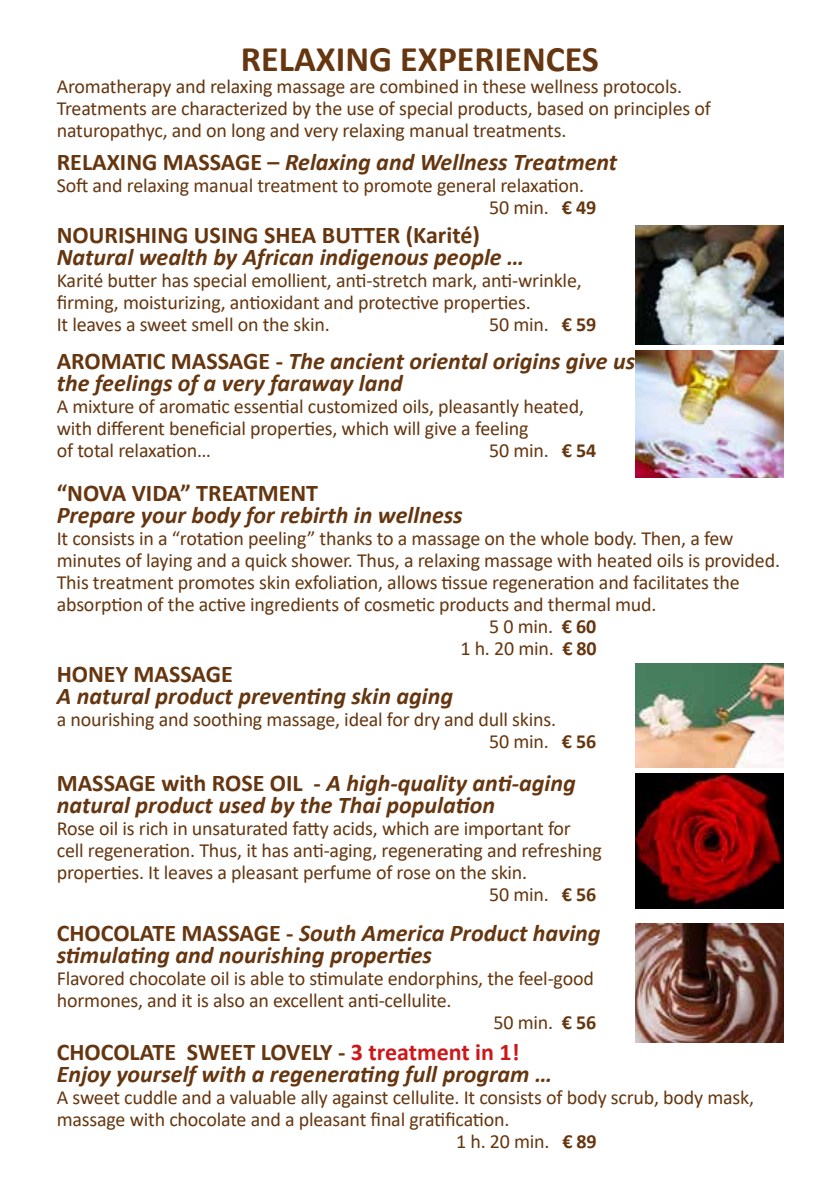
<style>
.page{position:relative;width:840px;height:1191px;background:#fff}
.page>*{position:absolute;margin:0;border:0;box-sizing:border-box;transform-origin:0 0}
.t1{font:700 36px "Calibri";color:#65360f}
.t2{font:italic 700 24px/22px "Calibri";color:#65360f}
.t3{font:700 24px "Calibri";color:#65360f}
.t4{font:20px/22px "Calibri";letter-spacing:-.01em;color:#65360f}
.s1{font-style:normal}
.s2{font-weight:700}
.s3{font-style:normal;color:#cd171a}
</style>
<div class="page">
<img style="left:635px;top:225px;width:147px;height:119px">
<img style="left:635px;top:663px;width:147px;height:104px">
<img style="left:635px;top:350px;width:147px;height:127px">
<img style="left:635px;top:773px;width:147px;height:135px">
<img style="left:635px;top:923px;width:147px;height:119px">
<h1 class="t1" style="left:241px;top:34px;width:359px">RELAXING EXPERIENCES</h1>
<p class="t4" style="left:57px;top:75px;width:655px">Aromatherapy and relaxing massage are combined in these wellness protocols.<br>Treatments are characterized by the use of special products, based on principles of naturopathyc, and on long and very relaxing manual treatments.</p>
<p class="t2" style="left:57px;top:150px;width:561px"><span class="s1">RELAXING MASSAGE –</span> Relaxing and Wellness Treatment</p>
<p class="t4" style="left:489px;top:174px;width:108px;text-indent:-432px">Soft and relaxing manual treatment to promote general relaxation.<br>50 min. <span class="s2">€ 49</span></p>
<p class="t3" style="left:57px;top:218px;width:424px">NOURISHING USING SHEA BUTTER (Karité)</p>
<p class="t2" style="left:57px;top:245px;width:468px">Natural wealth by African indigenous people …</p>
<p class="t4" style="left:57px;top:269px;width:526px">Karité butter has special emollient, anti-stretch mark, anti-wrinkle, firming, moisturizing, antioxidant and protective properties.<br>It leaves a sweet smell on the skin.</p>
<p class="t4" style="left:489px;top:313px;width:108px">50 min. <span class="s2">€ 59</span></p>
<p class="t2" style="left:57px;top:349px;width:579px"><span class="s1">AROMATIC MASSAGE -</span> The ancient oriental origins give us the feelings of a very faraway land</p>
<p class="t4" style="left:57px;top:394px;width:528px">A mixture of aromatic essential customized oils, pleasantly heated, with different beneficial properties, which will give a feeling<br>of total relaxation…</p>
<p class="t4" style="left:489px;top:438px;width:108px">50 min. <span class="s2">€ 54</span></p>
<p class="t3" style="left:57px;top:476px;width:263px">“NOVA VIDA” TREATMENT</p>
<p class="t2" style="left:57px;top:503px;width:407px">Prepare your body for rebirth in wellness</p>
<p class="t4" style="left:57px;top:527px;width:678px">It consists in a “rotation peeling” thanks to a massage on the whole body. Then, a few</p>
<p class="t4" style="left:57px;top:549px;width:724px">minutes of laying and a quick shower. Thus, a relaxing massage with heated oils is provided.</p>
<p class="t4" style="left:57px;top:571px;width:684px">This treatment promotes skin exfoliation, allows tissue regeneration and facilitates the</p>
<p class="t4" style="left:57px;top:593px;width:601px">absorption of the active ingredients of cosmetic products and thermal mud.</p>
<p class="t4" style="left:489px;top:615px;width:108px">5 0 min. <span class="s2">€ 60</span></p>
<p class="t4" style="left:460px;top:637px;width:138px">1 h. 20 min. <span class="s2">€ 80</span></p>
<p class="t3" style="left:57px;top:656px;width:177px">HONEY MASSAGE</p>
<p class="t2" style="left:57px;top:684px;width:397px">A natural product preventing skin aging</p>
<p class="t4" style="left:489px;top:707px;width:108px;text-indent:-432px">a nourishing and soothing massage, ideal for dry and dull skins.<br>50 min. <span class="s2">€ 56</span></p>
<p class="t2" style="left:57px;top:771px;width:520px"><span class="s1">MASSAGE with ROSE OIL -</span> A high-quality anti-aging natural product used by the Thai population</p>
<p class="t4" style="left:57px;top:817px;width:515px">Rose oil is rich in unsaturated fatty acids, which are important for</p>
<p class="t4" style="left:57px;top:839px;width:546px">cell regeneration. Thus, it has anti-aging, regenerating and refreshing</p>
<p class="t4" style="left:57px;top:861px;width:472px">properties. It leaves a pleasant perfume of rose on the skin.</p>
<p class="t4" style="left:489px;top:883px;width:108px">50 min. <span class="s2">€ 56</span></p>
<p class="t2" style="left:57px;top:921px;width:545px"><span class="s1">CHOCOLATE MASSAGE -</span> South America Product having stimulating and nourishing properties</p>
<p class="t4" style="left:57px;top:967px;width:538px">Flavored chocolate oil is able to stimulate endorphins, the feel-good</p>
<p class="t4" style="left:57px;top:989px;width:396px">hormones, and it is also an excellent anti-cellulite.</p>
<p class="t4" style="left:493px;top:1011px;width:104px">50 min. <span class="s2">€ 56</span></p>
<p class="t2" style="left:57px;top:1040px;width:496px"><span class="s1">CHOCOLATE SWEET LOVELY -</span> <span class="s3">3 treatment in 1!<br></span>Enjoy yourself with a regenerating full program …</p>
<p class="t4" style="left:57px;top:1086px;width:698px">A sweet cuddle and a valuable ally against cellulite. It consists of body scrub, body mask,</p>
<p class="t4" style="left:57px;top:1108px;width:454px">massage with chocolate and a pleasant final gratification.</p>
<p class="t4" style="left:456px;top:1130px;width:142px">1 h. 20 min. <span class="s2">€ 89</span></p>
</div>
